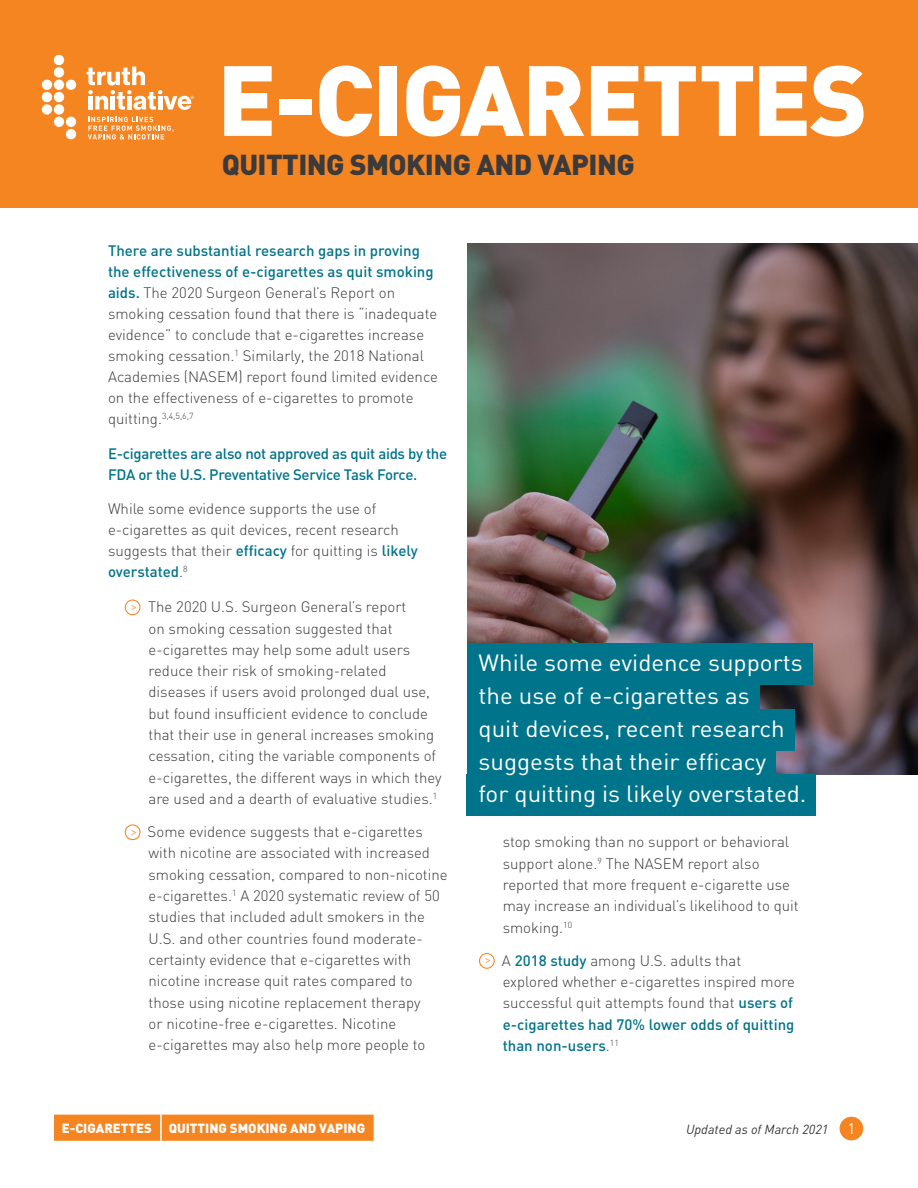
<style>
.page{position:relative;width:918px;height:1188px;background:#fff}
.page>*{position:absolute;margin:0;border:0;box-sizing:border-box;transform-origin:0 0}
.t1{font:900 97.95px "DIN";letter-spacing:-.02em;color:#fff}
.t2{font:900 28.5px "DIN";letter-spacing:-.02em;color:#3c3a3b}
.Callout{font:23.25px "DIN";color:#fff;scale:1.04 1}
.Body{font:300 15px/21.3px "DIN";color:#3c3a3b}
.Body-2{font:500 15px/21px "DIN";letter-spacing:-.02em;color:#00748a}
.t3{font:15px "DIN";color:#fff}
.t4{font:900 13.05px "DIN";color:#fff}
.t5{font:italic 13.05px "DIN";color:#3c3a3b}
.t6{font:700 9.6px "Minion Pro";color:#f58520}
.s1{font-weight:500;color:#00748a}
</style>
<div class="page">
<div style="left:840px;top:1117px;width:23px;height:23px;background:#f58520;border-radius:50%"></div>
<div style="left:54px;top:1115px;width:320px;height:26px;background:#f58520"></div>
<hr style="left:160px;top:1115px;width:2px;height:26px;background:#fff">
<div style="left:0;top:0;width:918px;height:207px;background:#f58520"></div>
<svg style="left:87px;top:67px;width:107px;height:43px"></svg>
<svg style="left:88px;top:117px;width:86px;height:23px"></svg>
<svg style="left:65px;top:116px;width:11px;height:24px"></svg>
<svg style="left:66px;top:79px;width:10px;height:11px"></svg>
<svg style="left:53px;top:55px;width:11px;height:11px"></svg>
<svg style="left:42px;top:79px;width:11px;height:36px"></svg>
<div style="left:54px;top:117px;width:10px;height:10px;background:#fff;border-radius:50%"></div>
<div style="left:54px;top:67px;width:10px;height:11px;background:#fff;border-radius:50%"></div>
<div style="left:54px;top:104px;width:10px;height:11px;background:#fff;border-radius:50%"></div>
<div style="left:54px;top:80px;width:10px;height:10px;background:#fff;border-radius:50%"></div>
<div style="left:54px;top:92px;width:10px;height:10px;background:#fff;border-radius:50%"></div>
<div style="left:125px;top:599px;width:16px;height:16px;border:1px solid #f58520;border-radius:50%"></div>
<div style="left:125px;top:824px;width:16px;height:16px;border:1px solid #f58520;border-radius:50%"></div>
<div style="left:479px;top:953px;width:16px;height:16px;border:1px solid #f58520;border-radius:50%"></div>
<img style="left:467px;top:243px;width:451px;height:532px">
<div style="left:467px;top:643px;width:345px;height:42px;background:#00748a"></div>
<div style="left:467px;top:676px;width:292px;height:42px;background:#00748a"></div>
<div style="left:467px;top:709px;width:327px;height:41px;background:#00748a"></div>
<div style="left:467px;top:742px;width:309px;height:41px;background:#00748a"></div>
<div style="left:467px;top:774px;width:349px;height:42px;background:#00748a"></div>
<h1 class="t1" style="left:217px;top:35px;width:652px">E-CIGARETTES</h1>
<h1 class="t2" style="left:222px;top:145px;width:415px">QUITTING SMOKING AND VAPING</h1>
<p class="Body" style="left:108px;top:240px;width:332px"><span class="s1">There are substantial research gaps in proving the effectiveness of e-cigarettes as quit smoking aids.</span> The 2020 Surgeon General’s Report on smoking cessation found that there is “inadequate evidence” to conclude that e-cigarettes increase smoking cessation.<sup>1</sup> Similarly, the 2018 National Academies (NASEM) report found limited evidence on the effectiveness of e-cigarettes to promote quitting.<sup>3,4,5,6,7</sup></p>
<p class="Body-2" style="left:108px;top:443px;width:341px">E-cigarettes are also not approved as quit aids by the<br>FDA or the U.S. Preventative Service Task Force.</p>
<p class="Body" style="left:108px;top:498px;width:311px">While some evidence supports the use of e-cigarettes as quit devices, recent research suggests that their <span class="s1">efficacy</span> for quitting is <span class="s1">likely overstated</span>.<sup>8</sup></p>
<p class="t6" style="left:131px;top:600px;width:7px">&gt;</p>
<p class="Body" style="left:148px;top:596px;width:295px">The 2020 U.S. Surgeon General’s report<br>on smoking cessation suggested that e-cigarettes may help some adult users reduce their risk of smoking-related diseases if users avoid prolonged dual use, but found insufficient evidence to conclude that their use in general increases smoking cessation, citing the variable components of e-cigarettes, the different ways in which they are used and a dearth of evaluative studies.<sup>1</sup></p>
<p class="t6" style="left:131px;top:825px;width:7px">&gt;</p>
<p class="Body" style="left:148px;top:821px;width:302px">Some evidence suggests that e-cigarettes with nicotine are associated with increased smoking cessation, compared to non-nicotine e-cigarettes.<sup>1</sup> A 2020 systematic review of 50 studies that included adult smokers in the U.S. and other countries found moderate&shy;certainty evidence that e-cigarettes with nicotine increase quit rates compared to those using nicotine replacement therapy<br>or nicotine-free e-cigarettes. Nicotine e-cigarettes may also help more people to</p>
<p class="Body" style="left:503px;top:831px;width:298px">stop smoking than no support or behavioral support alone.<sup>9</sup> The NASEM report also reported that more frequent e-cigarette use may increase an individual’s likelihood to quit smoking.<sup>10</sup></p>
<p class="Callout" style="left:479px;top:649px;width:313px">While some evidence supports</p>
<p class="Callout" style="left:479px;top:681px;width:262px">the use of e-cigarettes as</p>
<p class="Callout" style="left:479px;top:714px;width:296px">quit devices, recent research</p>
<p class="Callout" style="left:479px;top:747px;width:278px">suggests that their efficacy</p>
<p class="Callout" style="left:479px;top:779px;width:317px">for quitting is likely overstated.</p>
<p class="t6" style="left:485px;top:953px;width:7px">&gt;</p>
<p class="Body" style="left:502px;top:950px;width:295px">A <span class="s1">2018 study</span> among U.S. adults that explored whether e-cigarettes inspired more successful quit attempts found that <span class="s1">users of e-cigarettes had 70% lower odds of quitting than non-users</span>.<sup>11</sup></p>
<p class="t4" style="left:62px;top:1120px;width:92px">E-CIGARETTES</p>
<p class="t4" style="left:169px;top:1120px;width:198px">QUITTING SMOKING AND VAPING</p>
<p class="t3" style="left:847px;top:1119px;width:9px">1</p>
<p class="t5" style="left:686px;top:1121px;width:144px">Updated as of March 2021</p>
</div>
